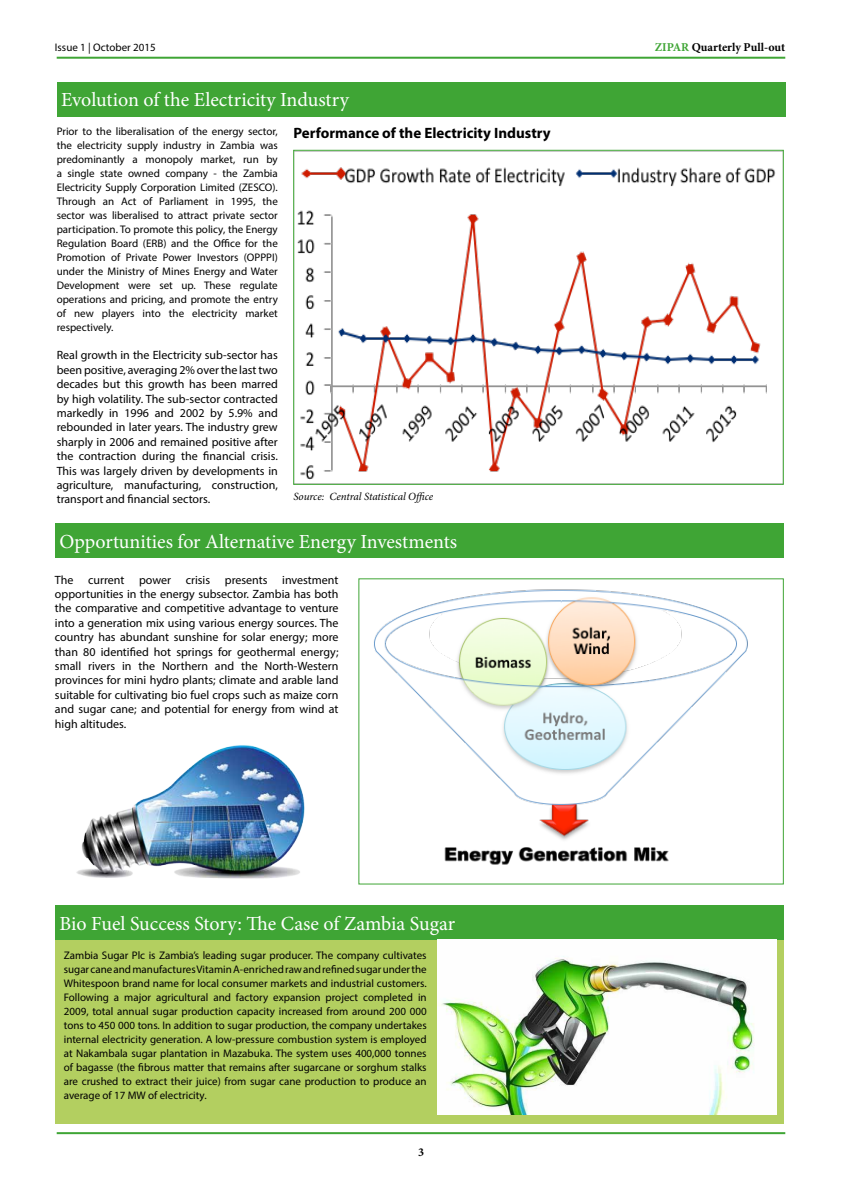
<style>
.page{position:relative;width:842px;height:1191px;background:#fff}
.page>*{position:absolute;margin:0;border:0;box-sizing:border-box;transform-origin:0 0}
.t1{font:20px "Minion Pro";letter-spacing:-.005em;color:#fff}
.t2{font:12px/14.4px "Myriad Pro";color:#000;text-align:justify}
.t3{font:700 12px "Minion Pro";color:#000}
.t4{font:11px/14px "Myriad Pro";color:#000;text-align:justify}
.t5{font:italic 11px "Minion Pro";letter-spacing:-.01em;color:#000}
.s1{font-weight:700;font-size:15px}
.s2{color:#3fa535}
</style>
<div class="page">
<div style="left:55px;top:937px;width:728px;height:186px;background:#b3cf60"></div>
<hr style="left:57px;top:57px;width:728px;height:2px;background:#3fa535">
<hr style="left:57px;top:1132px;width:728px;height:2px;background:#3fa535">
<img style="left:297px;top:167px;width:479px;height:313px">
<div style="left:293px;top:150px;width:490px;height:334px;border:1px solid #3fa535"></div>
<img style="left:374px;top:589px;width:374px;height:276px">
<div style="left:57px;top:82px;width:728px;height:34px;background:#3fa535"></div>
<div style="left:55px;top:523px;width:728px;height:35px;background:#3fa535"></div>
<div style="left:55px;top:905px;width:728px;height:34px;background:#3fa535"></div>
<img style="left:76px;top:745px;width:229px;height:134px">
<img style="left:438px;top:939px;width:338px;height:175px">
<p class="t4" style="left:55px;top:40px;width:102px">Issue 1 | October 2015</p>
<h1 class="t1" style="left:61px;top:87px;width:289px">Evolution of the Electricity Industry</h1>
<p class="t4" style="left:57px;top:124px;width:495px;text-align:left">Prior to the liberalisation of the energy sector, <span class="s1">Performance of the Electricity Industry </span>the electricity supply industry in Zambia was<br>predominantly a monopoly market, run by<br>a single state owned company - the Zambia<br>Electricity Supply Corporation Limited (ZESCO).<br>Through an Act of Parliament in 1995, the<br>sector was liberalised to attract private sector<br>participation. To promote this policy, the Energy<br>Regulation Board (ERB) and the Office for the<br>Promotion of Private Power Investors (OPPPI)<br>under the Ministry of Mines Energy and Water<br>Development were set up. These regulate<br>operations and pricing, and promote the entry<br>of new players into the electricity market<br>respectively.</p>
<p class="t2" style="left:57px;top:348px;width:223px">Real growth in the Electricity sub-sector has been positive, averaging 2% over the last two decades but this growth has been marred by high volatility. The sub-sector contracted markedly in 1996 and 2002 by 5.9% and rebounded in later years. The industry grew sharply in 2006 and remained positive after the contraction during the financial crisis.<br>This was largely driven by developments in agriculture, manufacturing, construction, transport and financial sectors.</p>
<p class="t5" style="left:293px;top:489px;width:141px">Source: Central Statistical Office</p>
<h1 class="t1" style="left:60px;top:528px;width:399px">Opportunities for Alternative Energy Investments</h1>
<p class="t2" style="left:55px;top:572px;width:285px">The current power crisis presents investment opportunities in the energy subsector. Zambia has both the comparative and competitive advantage to venture into a generation mix using various energy sources. The country has abundant sunshine for solar energy; more than 80 identified hot springs for geothermal energy; small rivers in the Northern and the North-Western provinces for mini hydro plants; climate and arable land suitable for cultivating bio fuel crops such as maize corn and sugar cane; and potential for energy from wind at high altitudes.</p>
<h1 class="t1" style="left:60px;top:909px;width:397px">Bio Fuel Success Story: The Case of Zambia Sugar</h1>
<p class="t4" style="left:64px;top:948px;width:364px">Zambia Sugar Plc is Zambia’s leading sugar producer. The company cultivates sugar cane and manufactures Vitamin A-enriched raw and refined sugar under the Whitespoon brand name for local consumer markets and industrial customers.<br>Following a major agricultural and factory expansion project completed in 2009, total annual sugar production capacity increased from around 200 000 tons to 450 000 tons. In addition to sugar production, the company undertakes internal electricity generation. A low-pressure combustion system is employed at Nakambala sugar plantation in Mazabuka. The system uses 400,000 tonnes of bagasse (the fibrous matter that remains after sugarcane or sorghum stalks are crushed to extract their juice) from sugar cane production to produce an average of 17 MW of electricity.</p>
<p class="t3" style="left:418px;top:1143px;width:7px">3</p>
<p class="t3" style="left:655px;top:39px;width:132px"><span class="s2">ZIPAR</span> Quarterly Pull-out</p>
</div>
